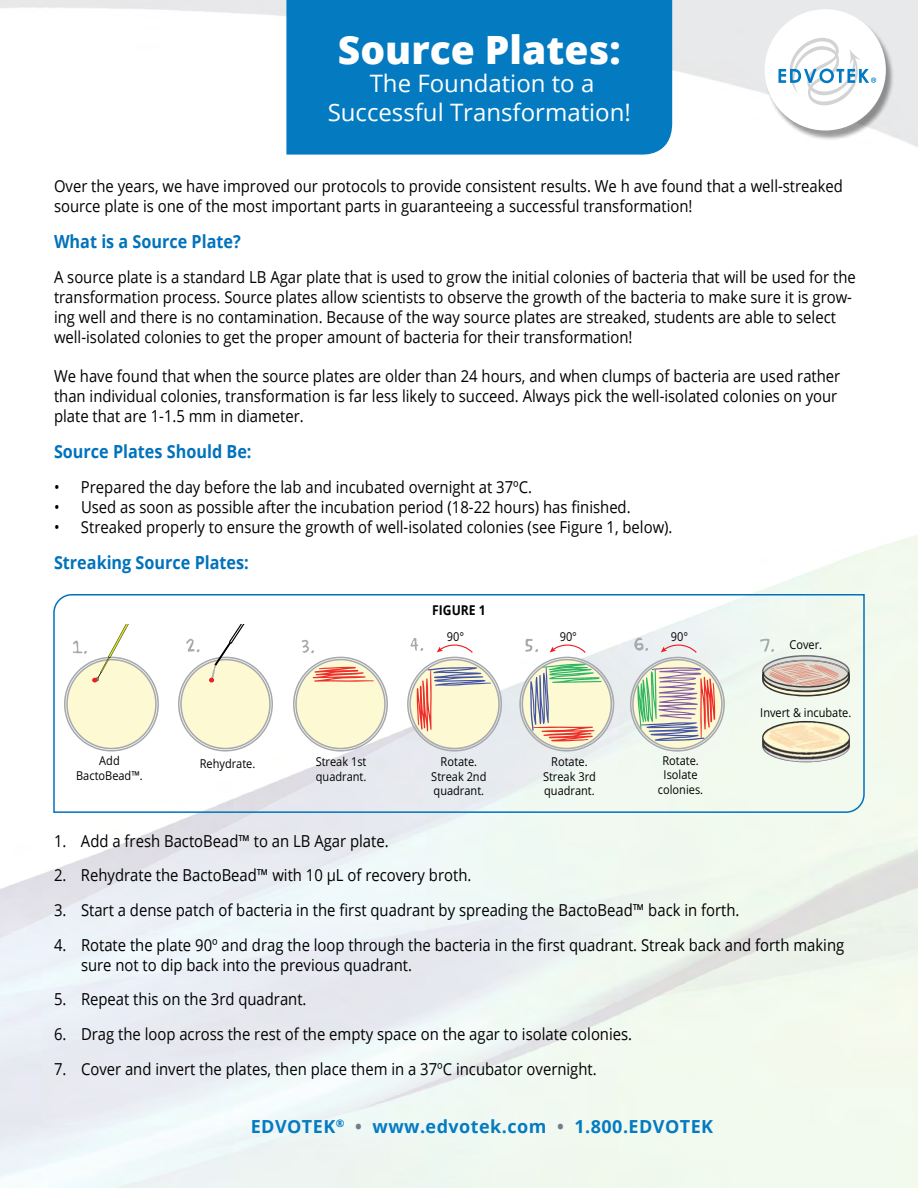
<style>
.page{position:relative;width:918px;height:1188px;background:#fff}
.page>*{position:absolute;margin:0;border:0;box-sizing:border-box;transform-origin:0 0}
.t1{font:800 39px "Open Sans";color:#fff}
.t2{font:24px/28.8px "Open Sans";color:#fff;text-align:center}
.t3{font:700 18px "Open Sans";color:#0072bc;scale:.9 1}
.t4{font:700 18px "Open Sans";letter-spacing:.025em;color:#047bc1}
.t5{font:16.5px/19.8px "Open Sans";color:#000;scale:.9 1}
.t6{font:700 13.5px "Open Sans";color:#000;scale:.9 1}
.t7{font:12.3px/14.7px "Open Sans";color:#000;text-align:center;scale:.9 1}
.s1{color:#727f8a}
</style>
<div class="page">
<div style="left:286px;top:0;width:386px;height:155px;background:#047bc1"></div>
<div style="left:765px;top:12px;width:130px;height:129px;background:#000;opacity:.4"></div>
<div style="left:765px;top:9px;width:121px;height:121px;background:#fff;border-radius:50%"></div>
<svg style="left:779px;top:38px;width:97px;height:67px"></svg>
<svg style="left:53px;top:593px;width:813px;height:221px"></svg>
<h1 class="t1" style="left:338px;top:20px;width:284px">Source Plates:</h1>
<h2 class="t2" style="left:328px;top:69px;width:305px">The Foundation to a<br>Successful Transformation!</h2>
<p class="t5" style="left:54px;top:176px;width:878px">Over the years, we have improved our protocols to provide consistent results. We h ave found that a well-streaked source plate is one of the most important parts in guaranteeing a successful transformation!</p>
<p class="t3" style="left:54px;top:229px;width:209px">What is a Source Plate?</p>
<p class="t5" style="left:54px;top:267px;width:892px">A source plate is a standard LB Agar plate that is used to grow the initial colonies of bacteria that will be used for the transformation process. Source plates allow scientists to observe the growth of the bacteria to make sure it is grow&shy;ing well and there is no contamination. Because of the way source plates are streaked, students are able to select well-isolated colonies to get the proper amount of bacteria for their transformation!</p>
<p class="t5" style="left:54px;top:366px;width:875px">We have found that when the source plates are older than 24 hours, and when clumps of bacteria are used rather than individual colonies, transformation is far less likely to succeed. Always pick the well-isolated colonies on your plate that are 1-1.5 mm in diameter.</p>
<p class="t3" style="left:54px;top:439px;width:221px">Source Plates Should Be:</p>
<p class="t5" style="left:54px;top:477px;width:533px">• Prepared the day before the lab and incubated overnight at 37ºC.</p>
<p class="t5" style="left:54px;top:497px;width:642px">• Used as soon as possible after the incubation period (18-22 hours) has finished.</p>
<p class="t5" style="left:54px;top:516px;width:689px">• Streaked properly to ensure the growth of well-isolated colonies (see Figure 1, below).</p>
<p class="t3" style="left:54px;top:550px;width:218px">Streaking Source Plates:</p>
<p class="t6" style="left:432px;top:601px;width:61px">FIGURE 1</p>
<p class="t7" style="left:447px;top:629px;width:21px">90°</p>
<p class="t7" style="left:560px;top:629px;width:21px">90°</p>
<p class="t7" style="left:671px;top:629px;width:21px">90°</p>
<p class="t7" style="left:76px;top:753px;width:76px">Add<br>BactoBead™.</p>
<p class="t7" style="left:200px;top:755px;width:63px">Rehydrate.</p>
<p class="t7" style="left:316px;top:754px;width:58px;text-align:left">Streak 1st quadrant.</p>
<p class="t7" style="left:431px;top:754px;width:63px">Rotate.<br>Streak 2nd quadrant.</p>
<p class="t7" style="left:543px;top:754px;width:60px">Rotate.<br>Streak 3rd quadrant.</p>
<p class="t7" style="left:658px;top:753px;width:52px">Rotate.<br>Isolate colonies.</p>
<p class="t7" style="left:789px;top:637px;width:38px">Cover.</p>
<p class="t7" style="left:760px;top:705px;width:103px">Invert &amp; incubate.</p>
<p class="t5" style="left:54px;top:830px;width:373px">1. Add a fresh BactoBead™ to an LB Agar plate.</p>
<p class="t5" style="left:54px;top:865px;width:465px">2. Rehydrate the BactoBead™ with 10 µL of recovery broth.</p>
<p class="t5" style="left:54px;top:900px;width:763px">3. Start a dense patch of bacteria in the first quadrant by spreading the BactoBead™ back in forth.</p>
<p class="t5" style="left:81px;top:935px;width:850px;text-indent:-27px">4. Rotate the plate 90º and drag the loop through the bacteria in the first quadrant. Streak back and forth making sure not to dip back into the previous quadrant.</p>
<p class="t5" style="left:54px;top:989px;width:282px">5. Repeat this on the 3rd quadrant.</p>
<p class="t5" style="left:54px;top:1024px;width:644px">6. Drag the loop across the rest of the empty space on the agar to isolate colonies.</p>
<p class="t5" style="left:54px;top:1059px;width:605px">7. Cover and invert the plates, then place them in a 37ºC incubator overnight.</p>
<p class="t4" style="left:251px;top:1114px;width:464px">EDVOTEK<sup>®</sup> <span class="s1">•</span> www.edvotek.com <span class="s1">•</span> 1.800.EDVOTEK</p>
</div>
